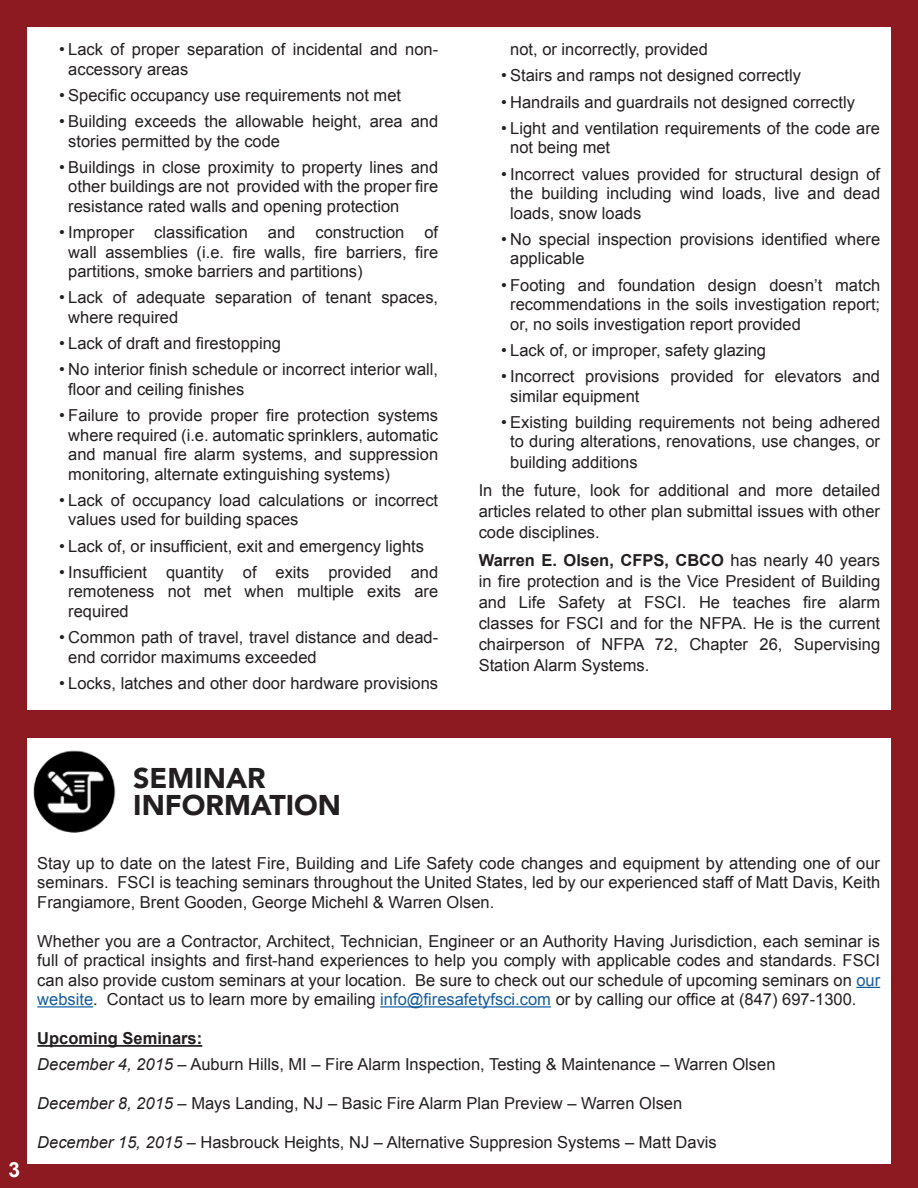
<style>
.page{position:relative;width:918px;height:1188px;background:#8c1a20}
.page>*{position:absolute;margin:0;border:0;box-sizing:border-box;transform-origin:0 0}
.t1{font:900 28.5px "Avenir";color:#231f20}
.t2{font:700 21px "Arial";color:#fff}
.t3{font:16.5px/19.5px "Arial";color:#231f20;text-align:justify}
.t4{font:700 16.5px "Arial";color:#231f20}
.s1{font-weight:700}
.s2{color:#175d9e}
.s3{font-style:italic}
</style>
<div class="page">
<div style="left:27px;top:739px;width:864px;height:425px;background:#fff"></div>
<svg style="left:856px;top:987px;width:24px;height:1px"></svg>
<hr style="left:37px;top:1006px;width:56px;height:2px;background:#175d9e">
<hr style="left:380px;top:1006px;width:171px;height:2px;background:#175d9e">
<hr style="left:37px;top:1045px;width:165px;height:2px;background:#231f20">
<div style="left:27px;top:27px;width:864px;height:683px;background:#fff"></div>
<img style="left:33px;top:750px;width:83px;height:83px">
<p class="t3" style="left:68px;top:40px;width:371px;text-indent:-9px">• Lack of proper separation of incidental and non&shy;accessory areas</p>
<p class="t3" style="left:59px;top:86px;width:343px">• Specific occupancy use requirements not met</p>
<p class="t3" style="left:68px;top:112px;width:371px;text-indent:-9px">• Building exceeds the allowable height, area and stories permitted by the code</p>
<p class="t3" style="left:68px;top:158px;width:371px;text-indent:-9px">• Buildings in close proximity to property lines and other buildings are not provided with the proper fire resistance rated walls and opening protection</p>
<p class="t3" style="left:68px;top:223px;width:371px;text-indent:-9px">• Improper classification and construction of wall assemblies (i.e. fire walls, fire barriers, fire partitions, smoke barriers and partitions)</p>
<p class="t3" style="left:68px;top:288px;width:371px;text-indent:-9px">• Lack of adequate separation of tenant spaces, where required</p>
<p class="t3" style="left:59px;top:334px;width:223px">• Lack of draft and firestopping</p>
<p class="t3" style="left:68px;top:360px;width:371px;text-indent:-9px">• No interior finish schedule or incorrect interior wall, floor and ceiling finishes</p>
<p class="t3" style="left:68px;top:406px;width:371px;text-indent:-9px">• Failure to provide proper fire protection systems where required (i.e. automatic sprinklers, automatic and manual fire alarm systems, and suppression monitoring, alternate extinguishing systems)</p>
<p class="t3" style="left:68px;top:491px;width:371px;text-indent:-9px">• Lack of occupancy load calculations or incorrect values used for building spaces</p>
<p class="t3" style="left:59px;top:536px;width:366px">• Lack of, or insufficient, exit and emergency lights</p>
<p class="t3" style="left:68px;top:563px;width:371px;text-indent:-9px">• Insufficient quantity of exits provided and remoteness not met when multiple exits are required</p>
<p class="t3" style="left:68px;top:628px;width:371px;text-indent:-9px">• Common path of travel, travel distance and dead&shy;end corridor maximums exceeded</p>
<p class="t3" style="left:59px;top:674px;width:380px">• Locks, latches and other door hardware provisions</p>
<p class="t3" style="left:510px;top:40px;width:199px">not, or incorrectly, provided</p>
<p class="t3" style="left:501px;top:66px;width:301px">• Stairs and ramps not designed correctly</p>
<p class="t3" style="left:501px;top:92px;width:355px">• Handrails and guardrails not designed correctly</p>
<p class="t3" style="left:510px;top:119px;width:371px;text-indent:-9px">• Light and ventilation requirements of the code are not being met</p>
<p class="t3" style="left:510px;top:164px;width:371px;text-indent:-9px">• Incorrect values provided for structural design of the building including wind loads, live and dead loads, snow loads</p>
<p class="t3" style="left:510px;top:230px;width:371px;text-indent:-9px">• No special inspection provisions identified where applicable</p>
<p class="t3" style="left:510px;top:275px;width:371px;text-indent:-9px">• Footing and foundation design doesn’t match recommendations in the soils investigation report; or, no soils investigation report provided</p>
<p class="t3" style="left:501px;top:341px;width:266px">• Lack of, or improper, safety glazing</p>
<p class="t3" style="left:510px;top:367px;width:371px;text-indent:-9px">• Incorrect provisions provided for elevators and similar equipment</p>
<p class="t3" style="left:501px;top:413px;width:380px;text-align:center">• Existing building requirements not being adhered to during alterations, renovations, use changes, or</p>
<p class="t3" style="left:510px;top:453px;width:129px">building additions</p>
<p class="t3" style="left:479px;top:480px;width:403px;line-height:21px">In the future, look for additional and more detailed articles related to other plan submittal issues with other code disciplines.</p>
<p class="t3" style="left:479px;top:550px;width:403px;line-height:21px"><span class="s1">Warren E. Olsen, CFPS, CBCO</span> has nearly 40 years in fire protection and is the Vice President of Building and Life Safety at FSCI. He teaches fire alarm classes for FSCI and for the NFPA. He is the current chairperson of NFPA 72, Chapter 26, Supervising Station Alarm Systems.</p>
<p class="t2" style="left:8px;top:1156px;width:13px">3</p>
<p class="t1" style="left:133px;top:754px;width:134px">SEMINAR</p>
<p class="t1" style="left:133px;top:781px;width:209px">INFORMATION</p>
<p class="t3" style="left:37px;top:853px;width:844px">Stay up to date on the latest Fire, Building and Life Safety code changes and equipment by attending one of our seminars. FSCI is teaching seminars throughout the United States, led by our experienced staff of Matt Davis, Keith Frangiamore, Brent Gooden, George Michehl &amp; Warren Olsen.</p>
<p class="t3" style="left:37px;top:931px;width:844px">Whether you are a Contractor, Architect, Technician, Engineer or an Authority Having Jurisdiction, each seminar is full of practical insights and first-hand experiences to help you comply with applicable codes and standards. FSCI can also provide custom seminars at your location. Be sure to check out our schedule of upcoming seminars on <span class="s2">our website</span>. Contact us to learn more by emailing <span class="s2">info@firesafetyfsci.com</span> or by calling our office at (847) 697-1300.</p>
<p class="t4" style="left:37px;top:1027px;width:167px">Upcoming Seminars:</p>
<p class="t3" style="left:37px;top:1055px;width:740px"><span class="s3">December 4, 2015</span> – Auburn Hills, MI – Fire Alarm Inspection, Testing &amp; Maintenance – Warren Olsen</p>
<p class="t3" style="left:37px;top:1094px;width:646px"><span class="s3">December 8, 2015</span> – Mays Landing, NJ – Basic Fire Alarm Plan Preview – Warren Olsen</p>
<p class="t3" style="left:37px;top:1133px;width:681px"><span class="s3">December 15, 2015</span> – Hasbrouck Heights, NJ – Alternative Suppresion Systems – Matt Davis</p>
</div>
